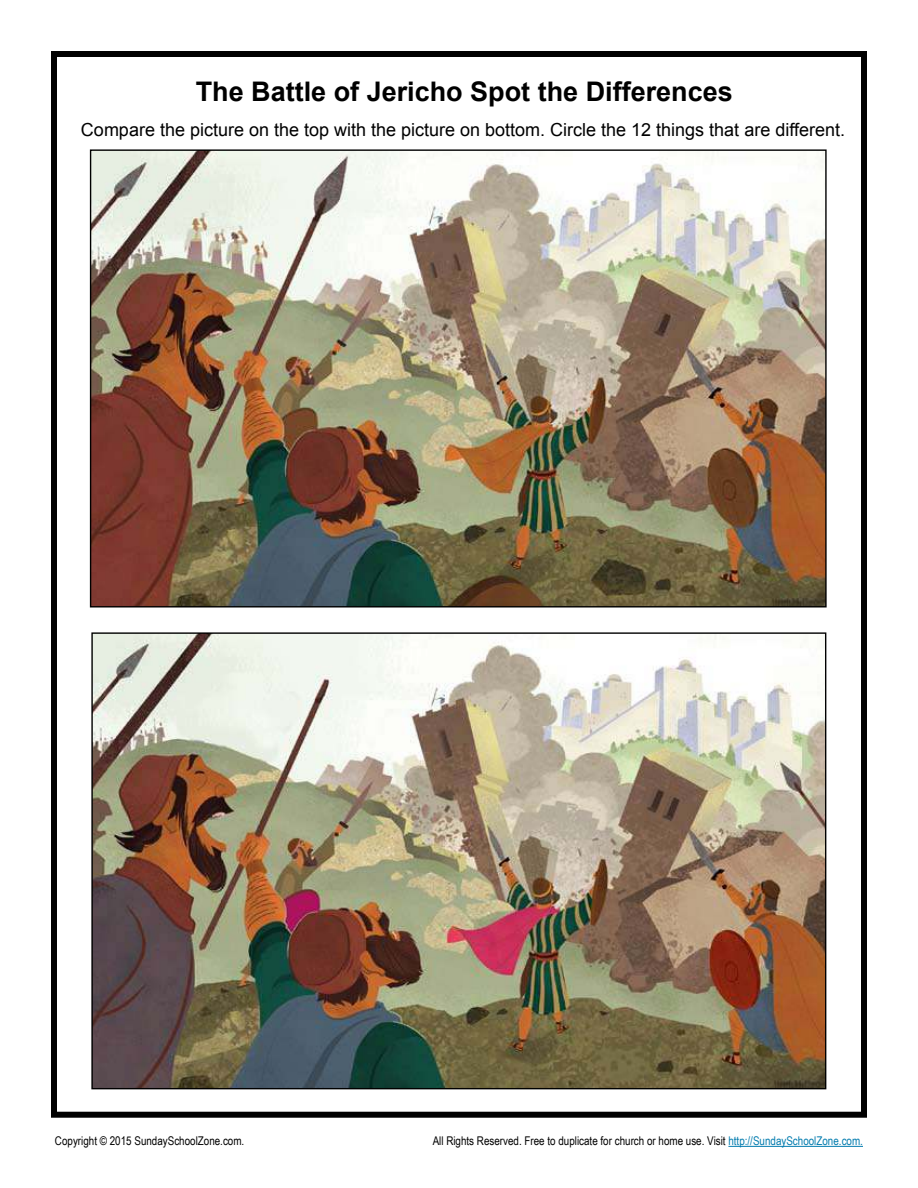
<style>
.page{position:relative;width:918px;height:1188px;background:#fff}
.page>*{position:absolute;margin:0;border:0;box-sizing:border-box;transform-origin:0 0}
.t1{font:700 27px "Arial";color:#000}
.t2{font:18px "Arial";color:#000}
.t3{font:12px "Arial Narrow";color:#000}
.s1{color:#007bae}
</style>
<div class="page">
<hr style="left:728px;top:1146px;width:135px;height:1px;background:#007bae">
<img style="left:93px;top:634px;width:731px;height:453px">
<img style="left:92px;top:151px;width:733px;height:455px">
<div style="left:51px;top:51px;width:816px;height:1067px;border:6px solid #000"></div>
<h1 class="t1" style="left:196px;top:81px;width:539px">The Battle of Jericho Spot the Differences</h1>
<h2 class="t2" style="left:81px;top:123px;width:766px">Compare the picture on the top with the picture on bottom. Circle the 12 things that are different.</h2>
<p class="t3" style="left:55px;top:1136px;width:191px">Copyright © 2015 SundaySchoolZone.com.</p>
<p class="t3" style="left:433px;top:1136px;width:432px">All Rights Reserved. Free to duplicate for church or home use. Visit <span class="s1">http://SundaySchoolZone.com.</span></p>
</div>
